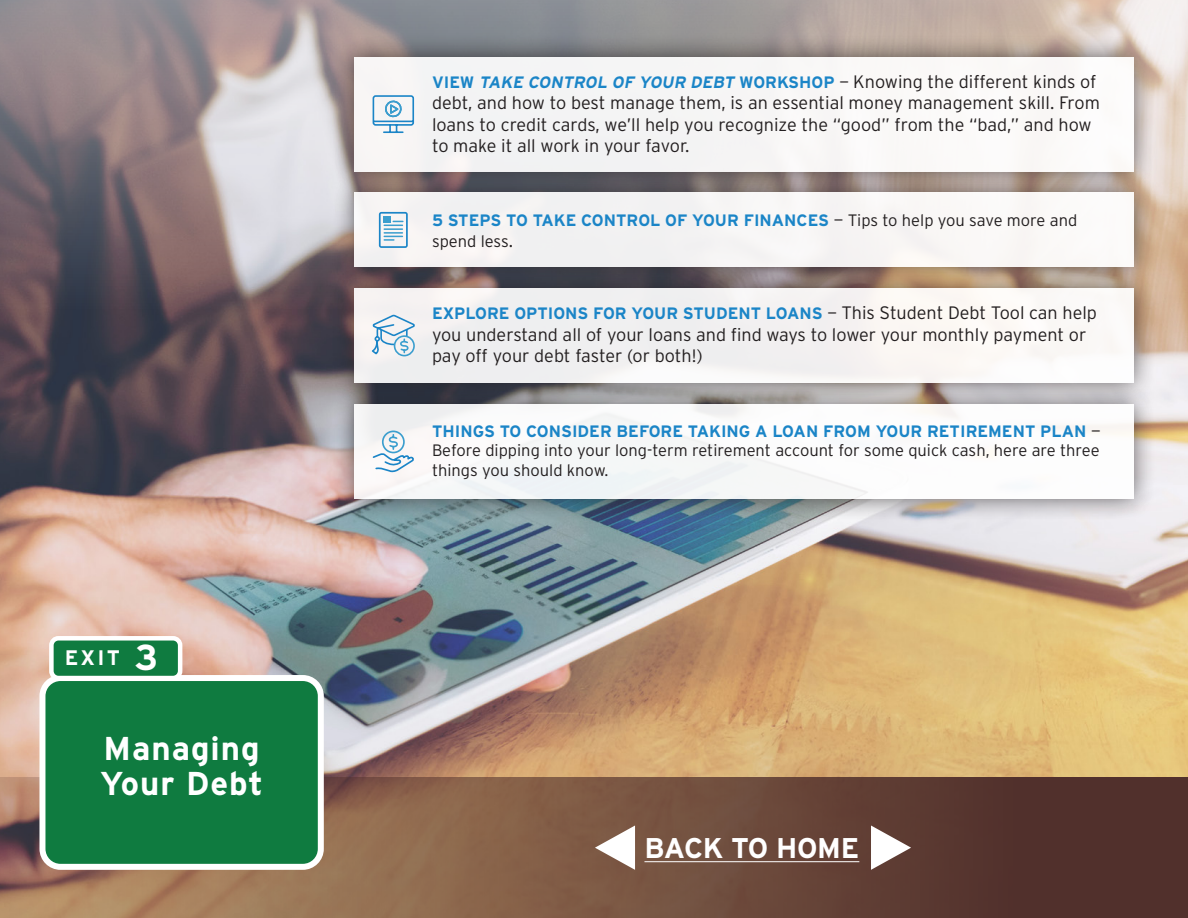
<style>
.page{position:relative;width:1188px;height:918px;background:#fff}
.page>*{position:absolute;margin:0;border:0;box-sizing:border-box;transform-origin:0 0}
.t1{font:700 33px "Interstate";letter-spacing:.03em;color:#fff}
.t2{font:700 28.5px "Interstate";letter-spacing:-.01em;color:#fff}
.t3{font:700 21px "Interstate";color:#fff}
.t4{font:300 18px/21.6px "Interstate";color:#231f20}
.t5{font:300 16.5px/19.5px "Interstate";color:#231f20}
.t6{font:700 16.5px "Interstate";color:#1b85c7}
.s1{font-size:36px}
.s2{font-weight:700;font-size:16.5px;color:#1b85c7}
.s3{font-weight:700;font-style:italic;font-size:16.5px;color:#1b85c7}
.s4{font-size:16.5px}
.s5{font-weight:700;color:#1b85c7}
.s6{font-size:18px}
.s7{font-weight:300;color:#231f20}
.s8{font-weight:300;font-size:18px;color:#231f20}
</style>
<div class="page">
<img style="left:0;top:0;width:1188px;height:777px">
<svg style="left:0;top:777px;width:1188px;height:141px;background:#755141"></svg>
<div style="left:332px;top:34px;width:825px;height:160px;background:#231f20;opacity:.75"></div>
<div style="left:354px;top:57px;width:780px;height:115px;background:#f7f6f5"></div>
<div style="left:332px;top:170px;width:825px;height:120px;background:#231f20;opacity:.75"></div>
<div style="left:354px;top:193px;width:780px;height:74px;background:#f7f4f4"></div>
<hr style="left:644px;top:861px;width:215px;height:1px;background:#fff">
<svg style="left:871px;top:826px;width:40px;height:44px"></svg>
<svg style="left:595px;top:826px;width:40px;height:44px"></svg>
<div style="left:42px;top:678px;width:279px;height:189px;background:#0f7b40;border-radius:18px"></div>
<div style="left:39px;top:675px;width:285px;height:195px;border:6px solid #fff;border-radius:18px"></div>
<div style="left:51px;top:638px;width:129px;height:40px;background:#0f7b40;border-radius:7px"></div>
<div style="left:49px;top:636px;width:133px;height:44px;border:4px solid #fff;border-radius:7px"></div>
<svg style="left:372px;top:95px;width:43px;height:38px"></svg>
<div style="left:332px;top:266px;width:825px;height:139px;background:#231f20;opacity:.75"></div>
<div style="left:354px;top:288px;width:780px;height:95px;background:#f4f1f1"></div>
<svg style="left:372px;top:314px;width:43px;height:43px"></svg>
<div style="left:332px;top:381px;width:825px;height:140px;background:#231f20;opacity:.75"></div>
<div style="left:354px;top:404px;width:780px;height:95px;background:#fff"></div>
<svg style="left:371px;top:430px;width:43px;height:44px"></svg>
<svg style="left:379px;top:212px;width:29px;height:36px"></svg>
<div style="left:384px;top:216px;width:7px;height:7px;background:#3b9ece"></div>
<p class="t3" style="left:65px;top:646px;width:95px">EXIT <span class="s1">3</span></p>
<p class="t1" style="left:104px;top:730px;width:158px">Managing</p>
<p class="t1" style="left:100px;top:765px;width:165px">Your Debt</p>
<p class="t4" style="left:432px;top:70px;width:669px"><span class="s2">VIEW</span> <span class="s3">TAKE CONTROL OF YOUR DEBT</span> <span class="s2">WORKSHOP</span> <span class="s4">—</span> Knowing the different kinds of debt, and how to best manage them, is an essential money management skill. From loans to credit cards, we’ll help you recognize the “good” from the “bad,” and how to make it all work in your favor.</p>
<p class="t5" style="left:432px;top:209px;width:647px;line-height:21.6px"><span class="s5">5 STEPS TO TAKE CONTROL OF YOUR FINANCES</span> — Tips to help you save more and spend less<span class="s6">.</span></p>
<p class="t6" style="left:432px;top:304px;width:667px">EXPLORE OPTIONS FOR YOUR STUDENT LOANS <span class="s7">—</span> <span class="s8">This Student Debt Tool can help</span></p>
<p class="t4" style="left:432px;top:324px;width:656px">you understand all of your loans and find ways to lower your monthly payment or pay off your debt faster (or both!)</p>
<p class="t5" style="left:432px;top:421px;width:670px;text-align:justify"><span class="s5">THINGS TO CONSIDER BEFORE TAKING A LOAN FROM YOUR RETIREMENT PLAN</span> — Before dipping into your long-term retirement account for some quick cash, here are three things you should know.</p>
<p class="t2" style="left:644px;top:832px;width:216px">BACK TO HOME</p>
</div>
